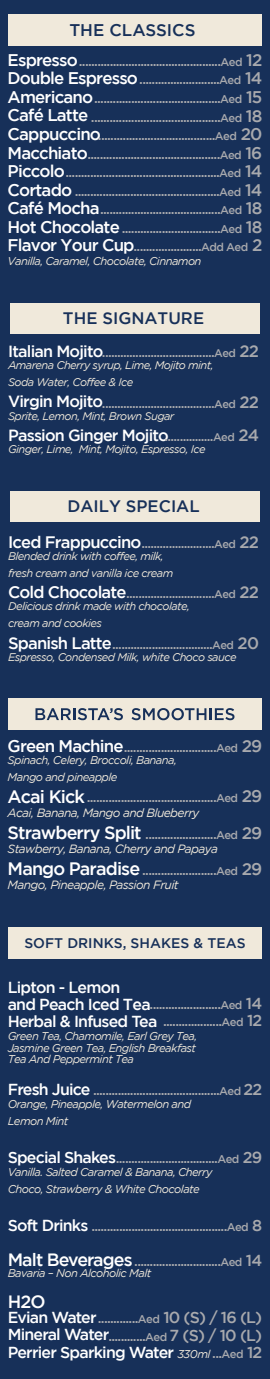
<style>
.page{position:relative;width:270px;height:1379px;background:#fff}
.page>*{position:absolute;margin:0;border:0;box-sizing:border-box;transform-origin:0 0}
.t1{font:500 18px "Gotham";letter-spacing:-.05em;color:#fff}
.t2{font:500 17.8px "Gotham";letter-spacing:-.05em;color:#fff}
.t3{font:500 16.88px/18.5px "Gotham";letter-spacing:-.05em;color:#fff}
.t4{font:500 16.88px "Gotham";color:#173059}
.t5{font:500 16.6px "Gotham";letter-spacing:-.05em;color:#fff}
.t6{font:500 16.6px "Gotham";color:#173059}
.t7{font:500 16.15px "Gotham";letter-spacing:-.05em;color:#fff}
.t8{font:500 15.93px/17.1px "Gotham";letter-spacing:-.05em;color:#fff}
.t9{font:500 14.05px/18.5px "Gotham";color:#a8a9ad;text-align:right}
.t10{font:500 13.9px "Gotham";color:#173059}
.t11{font:500 13.85px "Gotham";color:#a8a9ad}
.t12{font:italic 12px "Gotham";letter-spacing:-.05em;color:#f0e9db}
.t13{font:italic 11.25px/17.1px "Gotham";letter-spacing:-.05em;color:#f0e9db}
.t14{font:italic 11.07px/16.9px "Gotham";letter-spacing:-.05em;color:#f0e9db}
.s1{font-size:11.25px}
.s2{font-size:16.88px}
.s3{font-size:11.07px}
.s4{font-size:16.6px}
.s5{font-weight:400;font-style:italic;font-size:11.25px;color:#f0e9db}
.s6{font-size:15.93px}
</style>
<div class="page">
<div style="left:0;top:0;width:270px;height:1378px;background:#173059"></div>
<div style="left:8px;top:14px;width:254px;height:31px;background:#f0e9db"></div>
<div style="left:8px;top:698px;width:254px;height:32px;background:#f0e9db"></div>
<svg style="left:36px;top:708px;width:87px;height:12px"></svg>
<svg style="left:132px;top:708px;width:102px;height:12px"></svg>
<div style="left:10px;top:491px;width:250px;height:31px;background:#f0e9db"></div>
<div style="left:8px;top:927px;width:254px;height:31px;background:#f0e9db"></div>
<div style="left:10px;top:303px;width:250px;height:31px;background:#f0e9db"></div>
<p class="t4" style="left:69px;top:20px;width:128px">THE CLASSICS</p>
<p class="t3" style="left:8px;top:50px;width:132px">Espresso<br>Double Espresso<br>Americano<br>Café Latte<br>Cappuccino<br>Macchiato<br>Piccolo<br>Cortado<br>Café Mocha<br>Hot Chocolate<br>Flavor Your Cup</p>
<p class="t13" style="left:8px;top:252px;width:195px">Vanilla, Caramel, Chocolate, Cinnamon</p>
<p class="t9" style="left:65px;top:51px;width:198px">..............................................<span class="s1">Aed</span> <span class="s2">12 </span>..........................<span class="s1">Aed</span> <span class="s2">14 </span>.........................................<span class="s1">Aed</span> <span class="s2">15 </span>..........................................<span class="s1">Aed</span> <span class="s2">18 </span>......................................<span class="s1">Aed</span> <span class="s2">20 </span>...........................................<span class="s1">Aed</span> <span class="s2">16 </span>..................................................<span class="s1">Aed</span> <span class="s2">14 </span>...............................................<span class="s1">Aed</span> <span class="s2">14 </span>.......................................<span class="s1">Aed</span> <span class="s2">18 </span>................................<span class="s1">Aed</span> <span class="s2">18 </span>......................<span class="s1">Add Aed</span> <span class="s2">2</span></p>
<p class="t6" style="left:63px;top:308px;width:143px">THE SIGNATURE</p>
<p class="t7" style="left:8px;top:342px;width:97px">Italian Mojito</p>
<p class="t14" style="left:8px;top:357px;width:207px">Amarena Cherry syrup, Lime, Mojito mint,<br>Soda Water, Coffee &amp; Ice</p>
<p class="t7" style="left:8px;top:392px;width:97px">Virgin Mojito</p>
<p class="t14" style="left:8px;top:407px;width:168px">Sprite, Lemon, Mint, Brown Sugar</p>
<p class="t7" style="left:8px;top:426px;width:162px">Passion Ginger Mojito</p>
<p class="t14" style="left:8px;top:440px;width:199px">Ginger, Lime, Mint, Mojito, Espresso, Ice</p>
<p class="t11" style="left:102px;top:344px;width:159px">.....................................<span class="s3">Aed</span> <span class="s4">22</span></p>
<p class="t11" style="left:102px;top:395px;width:159px">.....................................<span class="s3">Aed</span> <span class="s4">22</span></p>
<p class="t11" style="left:165px;top:428px;width:96px">................<span class="s3">Aed</span> <span class="s4">24</span></p>
<p class="t6" style="left:67px;top:497px;width:134px">DAILY SPECIAL</p>
<p class="t5" style="left:8px;top:533px;width:135px">Iced Frappuccino</p>
<p class="t14" style="left:8px;top:547px;width:167px">Blended drink with coffee, milk, fresh cream and vanilla ice cream</p>
<p class="t5" style="left:8px;top:583px;width:120px">Cold Chocolate</p>
<p class="t14" style="left:8px;top:598px;width:183px">Delicious drink made with chocolate, cream and cookies</p>
<p class="t5" style="left:8px;top:633px;width:105px">Spanish Latte</p>
<p class="t14" style="left:8px;top:648px;width:230px">Espresso, Condensed Milk, white Choco sauce</p>
<p class="t11" style="left:141px;top:535px;width:119px">........................<span class="s3">Aed</span> <span class="s4">22</span></p>
<p class="t11" style="left:126px;top:585px;width:134px">.............................<span class="s3">Aed</span> <span class="s4">22</span></p>
<p class="t11" style="left:112px;top:636px;width:148px">.................................<span class="s3">Aed</span> <span class="s4">20</span></p>
<p class="t3" style="left:8px;top:736px;width:118px">Green Machine</p>
<p class="t13" style="left:8px;top:751px;width:171px">Spinach, Celery, Broccoli, Banana,<br>Mango and pineapple</p>
<p class="t1" style="left:8px;top:786px;width:79px">Acai Kick</p>
<p class="t12" style="left:8px;top:806px;width:193px">Acai, Banana, Mango and Blueberry</p>
<p class="t1" style="left:8px;top:822px;width:136px">Strawberry Split</p>
<p class="t12" style="left:8px;top:842px;width:212px">Stawberry, Banana, Cherry and Papaya</p>
<p class="t1" style="left:8px;top:858px;width:134px">Mango Paradise</p>
<p class="t12" style="left:8px;top:878px;width:173px">Mango, Pineapple, Passion Fruit</p>
<p class="t9" style="left:124px;top:737px;width:140px">..............................<span class="s1">Aed</span> <span class="s2">29</span></p>
<p class="t9" style="left:87px;top:788px;width:177px">..........................................<span class="s1">Aed</span> <span class="s2">29</span></p>
<p class="t9" style="left:145px;top:824px;width:119px">.......................<span class="s1">Aed</span> <span class="s2">29</span></p>
<p class="t9" style="left:142px;top:860px;width:122px">........................<span class="s1">Aed</span> <span class="s2">29</span></p>
<p class="t10" style="left:24px;top:934px;width:223px">SOFT DRINKS, SHAKES &amp; TEAS</p>
<p class="t8" style="left:8px;top:978px;width:151px">Lipton - Lemon<br>and Peach Iced Tea<br>Herbal &amp; Infused Tea</p>
<p class="t13" style="left:8px;top:1030px;width:191px;line-height:11.5px;text-align:justify">Green Tea, Chamomile, Earl Grey Tea, Jasmine Green Tea, English Breakfast Tea And Peppermint Tea</p>
<p class="t8" style="left:8px;top:1080px;width:84px">Fresh Juice</p>
<p class="t13" style="left:8px;top:1095px;width:185px">Orange, Pineapple, Watermelon and<br>Lemon Mint</p>
<p class="t8" style="left:8px;top:1148px;width:110px">Special Shakes</p>
<p class="t13" style="left:8px;top:1163px;width:206px">Vanilla. Salted Caramel &amp; Banana, Cherry<br>Choco, Strawberry &amp; White Chocolate</p>
<p class="t8" style="left:8px;top:1216px;width:82px">Soft Drinks</p>
<p class="t2" style="left:8px;top:1249px;width:126px">Malt Beverages</p>
<p class="t13" style="left:8px;top:1264px;width:145px">Bavaria – Non Alcoholic Malt</p>
<p class="t2" style="left:8px;top:1291px;width:39px">H2O</p>
<p class="t8" style="left:8px;top:1308px;width:204px">Evian Water<br>Mineral Water<br>Perrier Sparking Water <span class="s5">330ml</span></p>
<p class="t9" style="left:150px;top:995px;width:114px;line-height:16.9px">.......................<span class="s1">Aed</span> <span class="s6">14 </span>...................<span class="s1">Aed</span> <span class="s6">12</span></p>
<p class="t9" style="left:93px;top:1080px;width:171px">.........................................<span class="s1">Aed</span> <span class="s6">22</span></p>
<p class="t9" style="left:116px;top:1148px;width:148px">.................................<span class="s1">Aed</span> <span class="s6">29</span></p>
<p class="t9" style="left:91px;top:1216px;width:172px">............................................<span class="s1">Aed</span> <span class="s6">8</span></p>
<p class="t9" style="left:134px;top:1251px;width:130px">............................<span class="s1">Aed</span> <span class="s6">14</span></p>
<p class="t9" style="left:98px;top:1308px;width:166px;line-height:18.2px">.............<span class="s1">Aed</span> <span class="s6">10 (S) / 16 (L) </span>............<span class="s1">Aed</span> <span class="s6">7 (S) / 10 (L)</span></p>
<p class="t9" style="left:212px;top:1343px;width:52px">...<span class="s1">Aed</span> <span class="s6">12</span></p>
</div>
